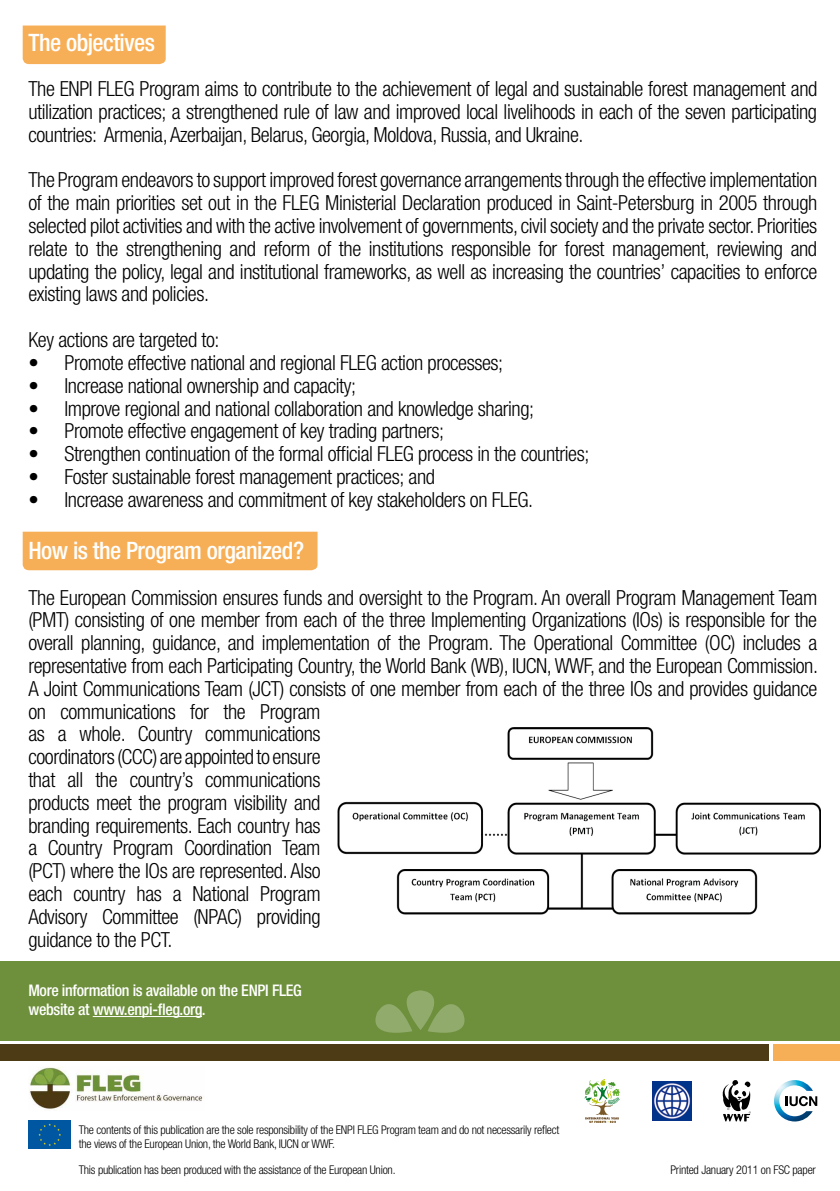
<style>
.page{position:relative;width:840px;height:1191px;background:#fff}
.page>*{position:absolute;margin:0;border:0;box-sizing:border-box;transform-origin:0 0}
.t1{font:500 condensed 24px "Helvetica Neue";letter-spacing:-.02em;color:#fff}
.t2{font:300 condensed 20.8px/22.8px "Helvetica Neue";letter-spacing:-.02em;color:#000;text-align:justify}
.t3{font:500 condensed 16px/19.2px "Helvetica Neue";letter-spacing:-.02em;color:#fff}
.t4{font:300 condensed 12px/14.4px "Helvetica Neue";letter-spacing:-.02em;color:#000}
</style>
<div class="page">
<img style="left:29px;top:1067px;width:174px;height:43px">
<div style="left:28px;top:1120px;width:43px;height:28px;background:#0057a1"></div>
<svg style="left:38px;top:1123px;width:23px;height:23px"></svg>
<div style="left:773px;top:1044px;width:66px;height:16px;background:#f7af57"></div>
<div style="left:0;top:1044px;width:767px;height:16px;background:#4d3b15"></div>
<div style="left:0;top:961px;width:839px;height:80px;background:#6e903c"></div>
<svg style="left:375px;top:990px;width:90px;height:43px"></svg>
<img style="left:774px;top:1080px;width:38px;height:41px">
<svg style="left:785px;top:1096px;width:31px;height:10px"></svg>
<img style="left:652px;top:1081px;width:39px;height:39px">
<svg style="left:722px;top:1080px;width:29px;height:41px"></svg>
<div style="left:23px;top:26px;width:143px;height:38px;background:#f7af57"></div>
<div style="left:23px;top:531px;width:294px;height:39px;background:#f7af57"></div>
<img style="left:337px;top:727px;width:482px;height:188px">
<hr style="left:93px;top:1016px;width:109px;height:1px;background:#fff">
<svg style="left:584px;top:1079px;width:36px;height:44px"></svg>
<p class="t1" style="left:28px;top:29px;width:128px">The objectives</p>
<p class="t2" style="left:28px;top:77px;width:790px">The ENPI FLEG Program aims to contribute to the achievement of legal and sustainable forest management and utilization practices; a strengthened rule of law and improved local livelihoods in each of the seven participating countries: Armenia, Azerbaijan, Belarus, Georgia, Moldova, Russia, and Ukraine.</p>
<p class="t2" style="left:28px;top:168px;width:790px">The Program endeavors to support improved forest governance arrangements through the effective implementation of the main priorities set out in the FLEG Ministerial Declaration produced in Saint-Petersburg in 2005 through selected pilot activities and with the active involvement of governments, civil society and the private sector. Priorities relate to the strengthening and reform of the institutions responsible for forest management, reviewing and updating the policy, legal and institutional frameworks, as well as increasing the countries’ capacities to enforce existing laws and policies.</p>
<p class="t2" style="left:28px;top:328px;width:192px">Key actions are targeted to:</p>
<p class="t2" style="left:28px;top:351px;width:476px">• Promote effective national and regional FLEG action processes;</p>
<p class="t2" style="left:28px;top:374px;width:329px">• Increase national ownership and capacity;</p>
<p class="t2" style="left:28px;top:396px;width:507px">• Improve regional and national collaboration and knowledge sharing;</p>
<p class="t2" style="left:28px;top:419px;width:417px">• Promote effective engagement of key trading partners;</p>
<p class="t2" style="left:28px;top:442px;width:562px">• Strengthen continuation of the formal official FLEG process in the countries;</p>
<p class="t2" style="left:28px;top:465px;width:408px">• Foster sustainable forest management practices; and</p>
<p class="t2" style="left:28px;top:488px;width:506px">• Increase awareness and commitment of key stakeholders on FLEG.</p>
<p class="t1" style="left:28px;top:536px;width:277px">How is the Program organized?</p>
<p class="t2" style="left:28px;top:585px;width:790px;text-align:left">The European Commission ensures funds and oversight to the Program. An overall Program Management Team (PMT) consisting of one member from each of the three Implementing Organizations (IOs) is responsible for the overall planning, guidance, and implementation of the Program. The Operational Committee (OC) includes a representative from each Participating Country, the World Bank (WB), IUCN, WWF, and the European Commission.<br>A Joint Communications Team (JCT) consists of one member from each of the three IOs and provides guidance on communications for the Program<br>as a whole. Country communications<br>coordinators (CCC) are appointed to ensure<br>that all the country’s communications<br>products meet the program visibility and<br>branding requirements. Each country has<br>a Country Program Coordination Team<br>(PCT) where the IOs are represented. Also<br>each country has a National Program<br>Advisory Committee (NPAC) providing<br>guidance to the PCT.</p>
<p class="t3" style="left:28px;top:980px;width:275px">More information is available on the ENPI FLEG website at www.enpi-fleg.org.</p>
<p class="t4" style="left:79px;top:1122px;width:482px">The contents of this publication are the sole responsibility of the ENPI FLEG Program team and do not necessarily reflect the views of the European Union, the World Bank, IUCN or WWF.</p>
<p class="t4" style="left:79px;top:1162px;width:318px">This publication has been produced with the assistance of the European Union.</p>
<p class="t4" style="left:670px;top:1162px;width:147px">Printed January 2011 on FSC paper</p>
</div>
